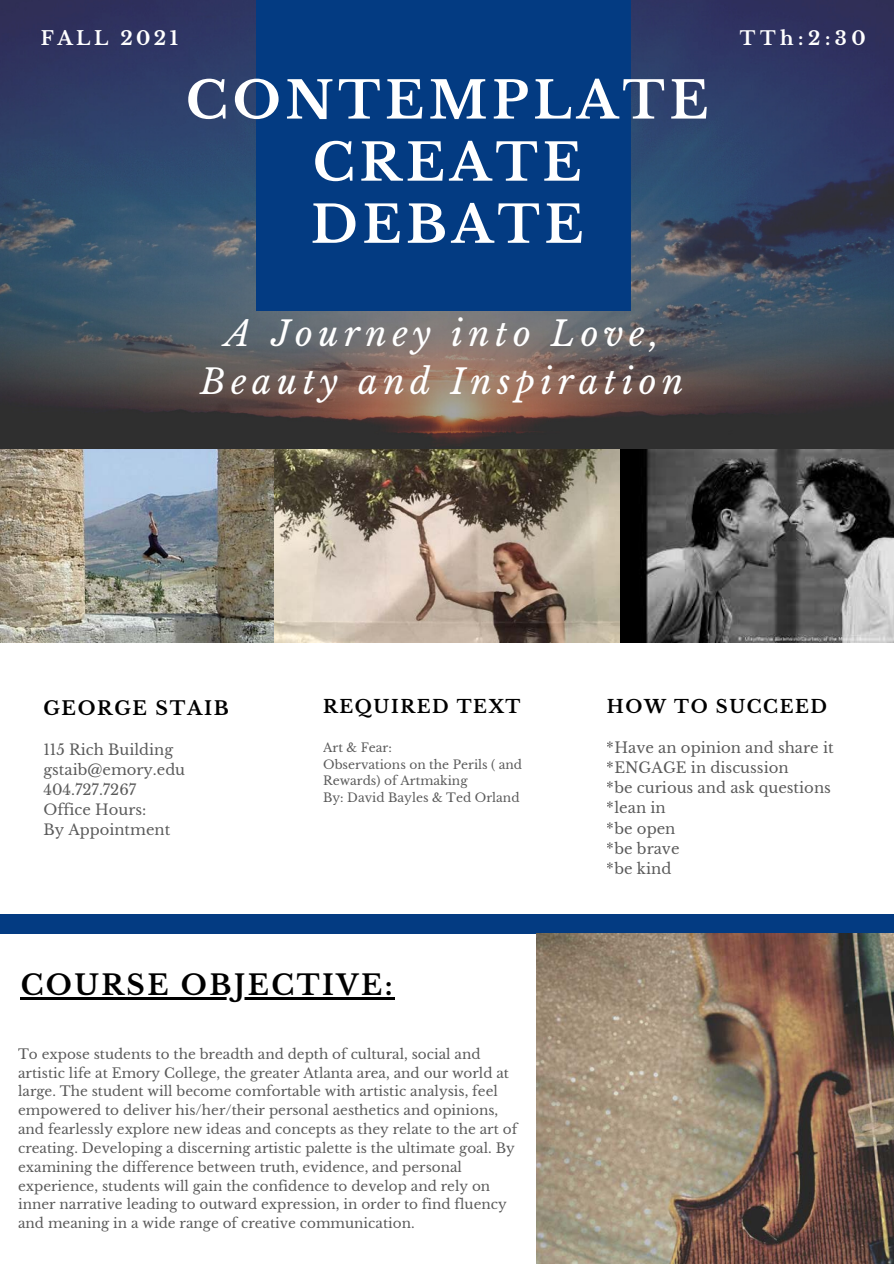
<style>
.page{position:relative;width:894px;height:1264px;background:#fff}
.page>*{position:absolute;margin:0;border:0;box-sizing:border-box;transform-origin:0 0}
.t1{font:700 51.15px "Libre Baskerville";letter-spacing:.09em;color:#fff}
.t2{font:italic 34.05px/47.5px "Libre Baskerville";letter-spacing:.16em;color:#fff;text-align:center}
.t3{font:700 27.6px "Libre Baskerville";letter-spacing:.09em;color:#000}
.t4{font:700 19.05px "Libre Baskerville";letter-spacing:.18em;color:#fff}
.t5{font:700 18.9px "Libre Baskerville";letter-spacing:.09em;color:#000}
.t6{font:700 18.9px "Libre Baskerville";color:#fff}
.t7{font:700 18px "Libre Baskerville";letter-spacing:.09em;color:#000}
.t8{font:14.85px/20.1px "Libre Baskerville";color:#000}
.t9{font:14.7px/20.1px "Libre Baskerville";color:#000}
.t10{font:13.5px/18.8px "Libre Baskerville";color:#000}
.t11{font:12.15px/16.6px "Libre Baskerville";color:#000}
</style>
<div class="page">
<img style="left:0;top:0;width:893px;height:642px">
<div style="left:256px;top:0;width:374px;height:311px;background:#033b82"></div>
<div style="left:0;top:914px;width:893px;height:20px;background:#033b82"></div>
<img style="left:536px;top:933px;width:357px;height:330px">
<hr style="left:21px;top:997px;width:374px;height:2px;background:#000">
<p class="t4" style="left:41px;top:26px;width:139px">FALL 2021</p>
<p class="t1" style="left:186px;top:69px;width:524px">CONTEMPLATE</p>
<p class="t1" style="left:313px;top:131px;width:270px">CREATE</p>
<p class="t1" style="left:311px;top:193px;width:274px">DEBATE</p>
<p class="t2" style="left:200px;top:310px;width:484px">A Journey into Love,<br>Beauty and Inspiration</p>
<p class="t6" style="left:739px;top:27px;width:127px">TTh:2:30</p>
<p class="t5" style="left:43px;top:696px;width:187px">GEORGE STAIB</p>
<p class="t9" style="left:43px;top:739px;width:143px">115 Rich Building gstaib@emory.edu<br>404.727.7267<br>Office Hours:<br>By Appointment</p>
<p class="t7" style="left:323px;top:695px;width:199px">REQUIRED TEXT</p>
<p class="t11" style="left:323px;top:739px;width:200px">Art &amp; Fear:<br>Observations on the Perils ( and<br>Rewards) of Artmaking<br>By: David Bayles &amp; Ted Orland</p>
<p class="t3" style="left:21px;top:968px;width:373px">COURSE OBJECTIVE:</p>
<p class="t10" style="left:18px;top:1044px;width:500px">To expose students to the breadth and depth of cultural, social and artistic life at Emory College, the greater Atlanta area, and our world at large. The student will become comfortable with artistic analysis, feel empowered to deliver his/her/their personal aesthetics and opinions, and fearlessly explore new ideas and concepts as they relate to the art of creating. Developing a discerning artistic palette is the ultimate goal. By examining the difference between truth, evidence, and personal experience, students will gain the confidence to develop and rely on inner narrative leading to outward expression, in order to find fluency and meaning in a wide range of creative communication.</p>
<p class="t7" style="left:606px;top:695px;width:222px">HOW TO SUCCEED</p>
<p class="t8" style="left:606px;top:737px;width:228px">*Have an opinion and share it *ENGAGE in discussion<br>*be curious and ask questions *lean in<br>*be open<br>*be brave<br>*be kind</p>
</div>
